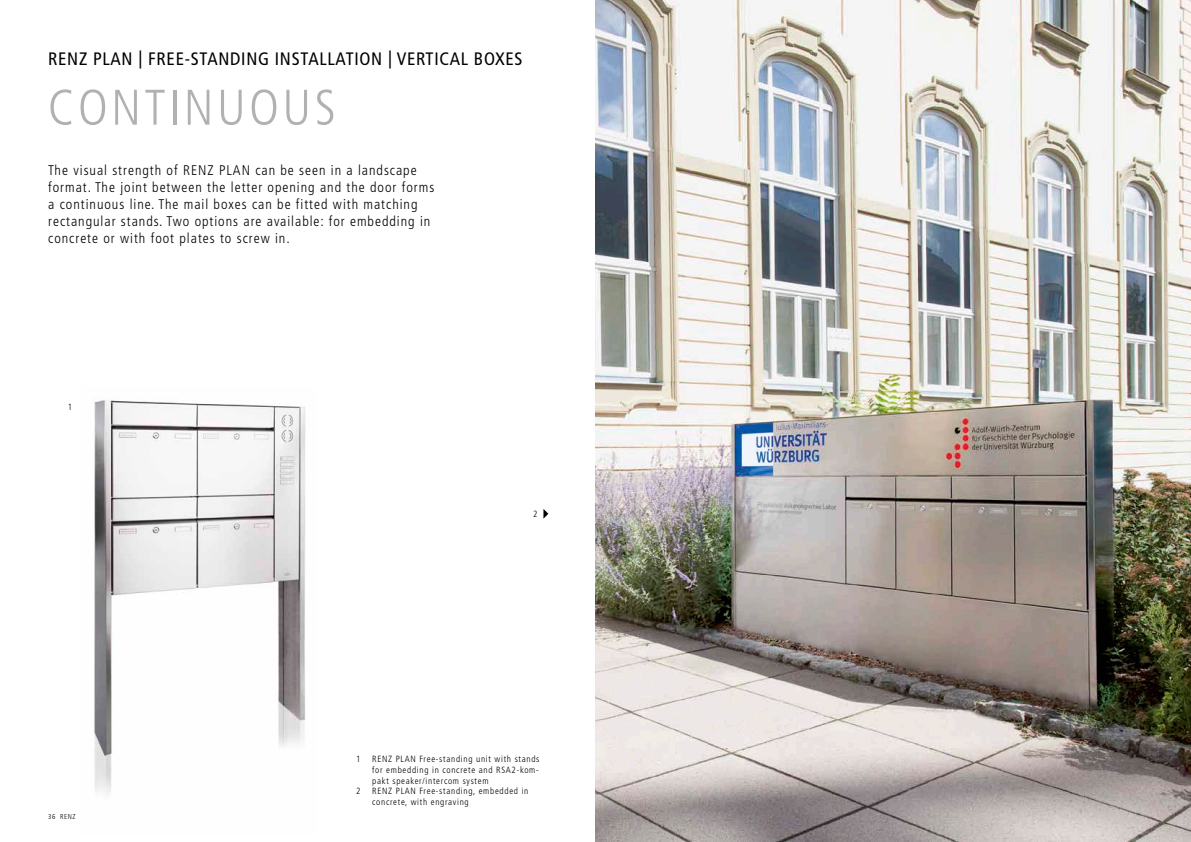
<style>
.page{position:relative;width:1191px;height:842px;background:#fff}
.page>*{position:absolute;margin:0;border:0;box-sizing:border-box;transform-origin:0 0}
.t1{font:300 condensed 50px "Frutiger LT";letter-spacing:.07em;color:#b0b2b2}
.t2{font:condensed 18px "Frutiger LT";letter-spacing:.04em;color:#000}
.t3{font:300 condensed 14px/16.8px "Frutiger LT";letter-spacing:.07em;color:#000}
.t4{font:300 condensed 9px/10.8px "Frutiger LT";letter-spacing:.08em;color:#000;text-align:justify}
.t5{font:300 condensed 7px "Frutiger LT";letter-spacing:.07em;color:#000}
</style>
<div class="page">
<img style="left:595px;top:0;width:596px;height:842px">
<svg style="left:543px;top:509px;width:5px;height:10px"></svg>
<img style="left:94px;top:398px;width:212px;height:397px">
<p class="t2" style="left:48px;top:48px;width:369px">RENZ PLAN | FREE-STANDING INSTALLATION | VERTICAL</p>
<p class="t2" style="left:474px;top:48px;width:50px">BOXES</p>
<h1 class="t1" style="left:48px;top:79px;width:290px">CONTINUOUS</h1>
<p class="t3" style="left:48px;top:162px;width:387px">The visual strength of RENZ PLAN can be seen in a landscape format. The joint between the letter opening and the door forms a continuous line. The mail boxes can be fitted with matching rectangular stands. Two options are available: for embedding in concrete or with foot plates to screw in.</p>
<p class="t4" style="left:68px;top:402px;width:6px">1</p>
<p class="t5" style="left:48px;top:813px;width:29px">36 RENZ</p>
<p class="t4" style="left:533px;top:509px;width:6px">2</p>
<p class="t4" style="left:356px;top:753px;width:6px">1</p>
<p class="t4" style="left:372px;top:753px;width:169px">RENZ PLAN Free-standing unit with stands for embedding in concrete and RSA2-kom&shy;pakt speaker/intercom system</p>
<p class="t4" style="left:356px;top:786px;width:6px">2</p>
<p class="t4" style="left:372px;top:786px;width:158px">RENZ PLAN Free-standing, embedded in concrete, with engraving</p>
</div>
